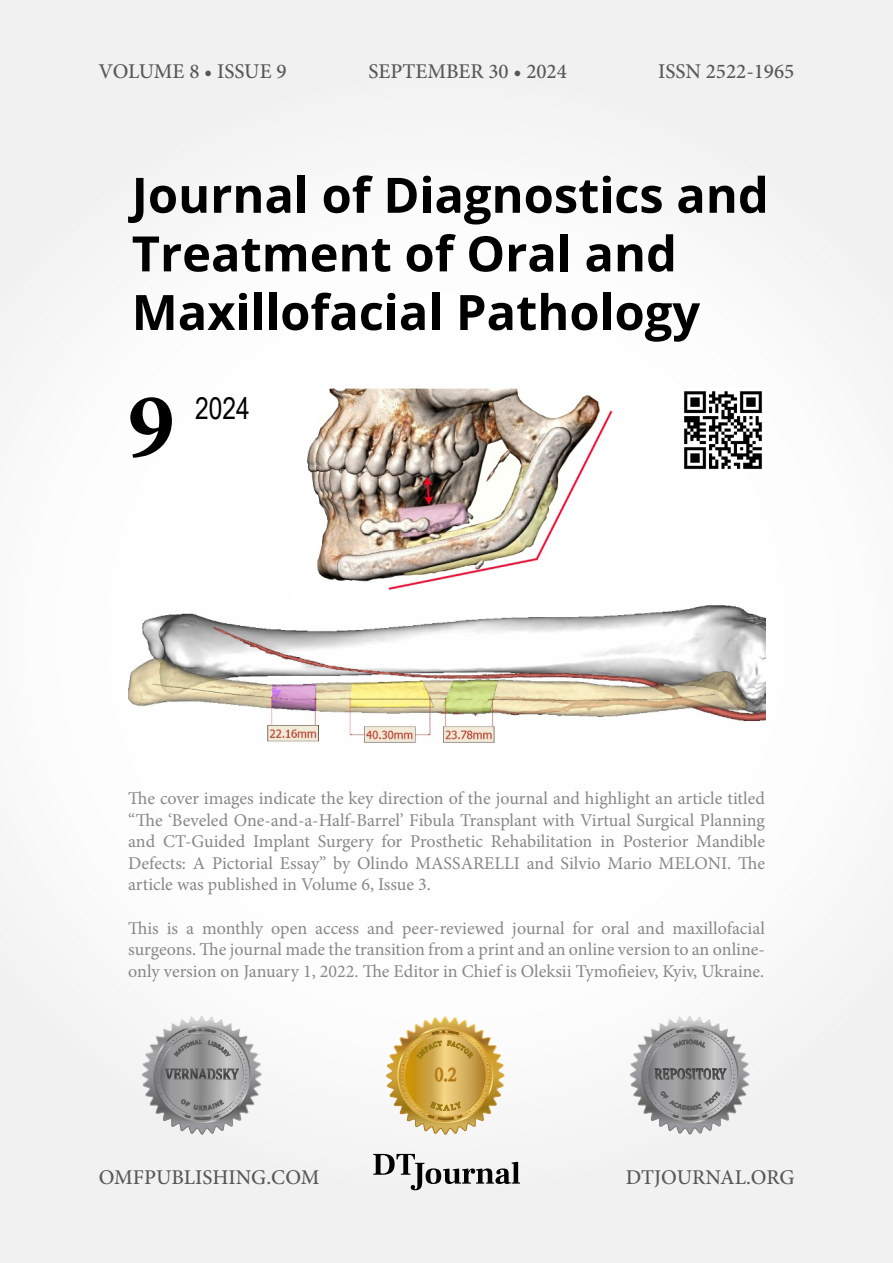
<style>
.page{position:relative;width:893px;height:1263px;background:#fff}
.page>*{position:absolute;margin:0;border:0;box-sizing:border-box;transform-origin:0 0}
.t1{font:700 93px "Minion Pro";color:#000}
.t2{font:30px "Arial Narrow";color:#000}
.t3{font:500 21px "Minion Pro";color:#575756}
.t4{font:18px/21.6px "Minion Pro";color:#878787;text-align:justify}
</style>
<div class="page">
<img style="left:0;top:0;width:893px;height:1263px">
<img style="left:128px;top:602px;width:637px;height:145px">
<svg style="left:373px;top:1154px;width:147px;height:36px"></svg>
<svg style="left:128px;top:178px;width:15px;height:45px"></svg>
<svg style="left:150px;top:186px;width:26px;height:27px"></svg>
<svg style="left:182px;top:186px;width:24px;height:27px"></svg>
<svg style="left:214px;top:186px;width:47px;height:27px"></svg>
<svg style="left:267px;top:186px;width:23px;height:27px"></svg>
<div style="left:298px;top:176px;width:7px;height:37px;background:#000"></div>
<svg style="left:324px;top:175px;width:49px;height:38px"></svg>
<svg style="left:388px;top:178px;width:29px;height:35px"></svg>
<svg style="left:423px;top:176px;width:97px;height:48px"></svg>
<svg style="left:526px;top:176px;width:136px;height:37px"></svg>
<svg style="left:678px;top:186px;width:24px;height:27px"></svg>
<svg style="left:710px;top:186px;width:24px;height:27px"></svg>
<svg style="left:740px;top:176px;width:25px;height:37px"></svg>
<svg style="left:133px;top:236px;width:127px;height:36px"></svg>
<svg style="left:266px;top:244px;width:40px;height:27px"></svg>
<svg style="left:312px;top:244px;width:24px;height:28px"></svg>
<svg style="left:342px;top:239px;width:48px;height:33px"></svg>
<svg style="left:407px;top:234px;width:49px;height:38px"></svg>
<svg style="left:469px;top:236px;width:33px;height:36px"></svg>
<svg style="left:509px;top:244px;width:44px;height:28px"></svg>
<div style="left:561px;top:234px;width:7px;height:37px;background:#000"></div>
<svg style="left:586px;top:244px;width:24px;height:28px"></svg>
<svg style="left:618px;top:244px;width:24px;height:27px"></svg>
<svg style="left:648px;top:234px;width:25px;height:38px"></svg>
<svg style="left:136px;top:295px;width:37px;height:35px"></svg>
<svg style="left:180px;top:293px;width:67px;height:37px"></svg>
<div style="left:239px;top:303px;width:8px;height:27px;background:#000"></div>
<div style="left:254px;top:293px;width:7px;height:37px;background:#000"></div>
<div style="left:269px;top:293px;width:7px;height:37px;background:#000"></div>
<svg style="left:282px;top:293px;width:73px;height:37px"></svg>
<svg style="left:361px;top:293px;width:34px;height:37px"></svg>
<div style="left:388px;top:303px;width:7px;height:27px;background:#000"></div>
<svg style="left:401px;top:303px;width:24px;height:27px"></svg>
<div style="left:432px;top:293px;width:7px;height:37px;background:#000"></div>
<svg style="left:460px;top:293px;width:106px;height:37px"></svg>
<svg style="left:572px;top:303px;width:25px;height:27px"></svg>
<div style="left:603px;top:293px;width:8px;height:37px;background:#000"></div>
<svg style="left:617px;top:303px;width:83px;height:39px"></svg>
<img style="left:306px;top:389px;width:306px;height:201px">
<img style="left:682px;top:389px;width:83px;height:83px">
<svg style="left:386px;top:1016px;width:118px;height:119px"></svg>
<svg style="left:142px;top:1014px;width:120px;height:121px"></svg>
<svg style="left:630px;top:1014px;width:120px;height:121px"></svg>
<p class="t3" style="left:99px;top:57px;width:189px">VOLUME 8 • ISSUE 9</p>
<p class="t3" style="left:369px;top:57px;width:200px">SEPTEMBER 30 • 2024</p>
<p class="t3" style="left:658px;top:57px;width:138px">ISSN 2522-1965</p>
<h1 class="t1" style="left:128px;top:361px;width:48px">9</h1>
<h2 class="t2" style="left:195px;top:391px;width:56px">2024</h2>
<p class="t4" style="left:128px;top:787px;width:638px">The cover images indicate the key direction of the journal and highlight an article titled “The ‘Beveled One-and-a-Half-Barrel’ Fibula Transplant with Virtual Surgical Planning and CT-Guided Implant Surgery for Prosthetic Rehabilitation in Posterior Mandible Defects: A Pictorial Essay” by Olindo MASSARELLI and Silvio Mario MELONI. The article was published in Volume 6, Issue 3.</p>
<p class="t4" style="left:128px;top:917px;width:638px">This is a monthly open access and peer-reviewed journal for oral and maxillofacial surgeons. The journal made the transition from a print and an online version to an online&shy;only version on January 1, 2022. The Editor in Chief is Oleksii Tymofieiev, Kyiv, Ukraine.</p>
<p class="t3" style="left:99px;top:1163px;width:222px">OMFPUBLISHING.COM</p>
<p class="t3" style="left:626px;top:1163px;width:170px">DTJOURNAL.ORG</p>
</div>
